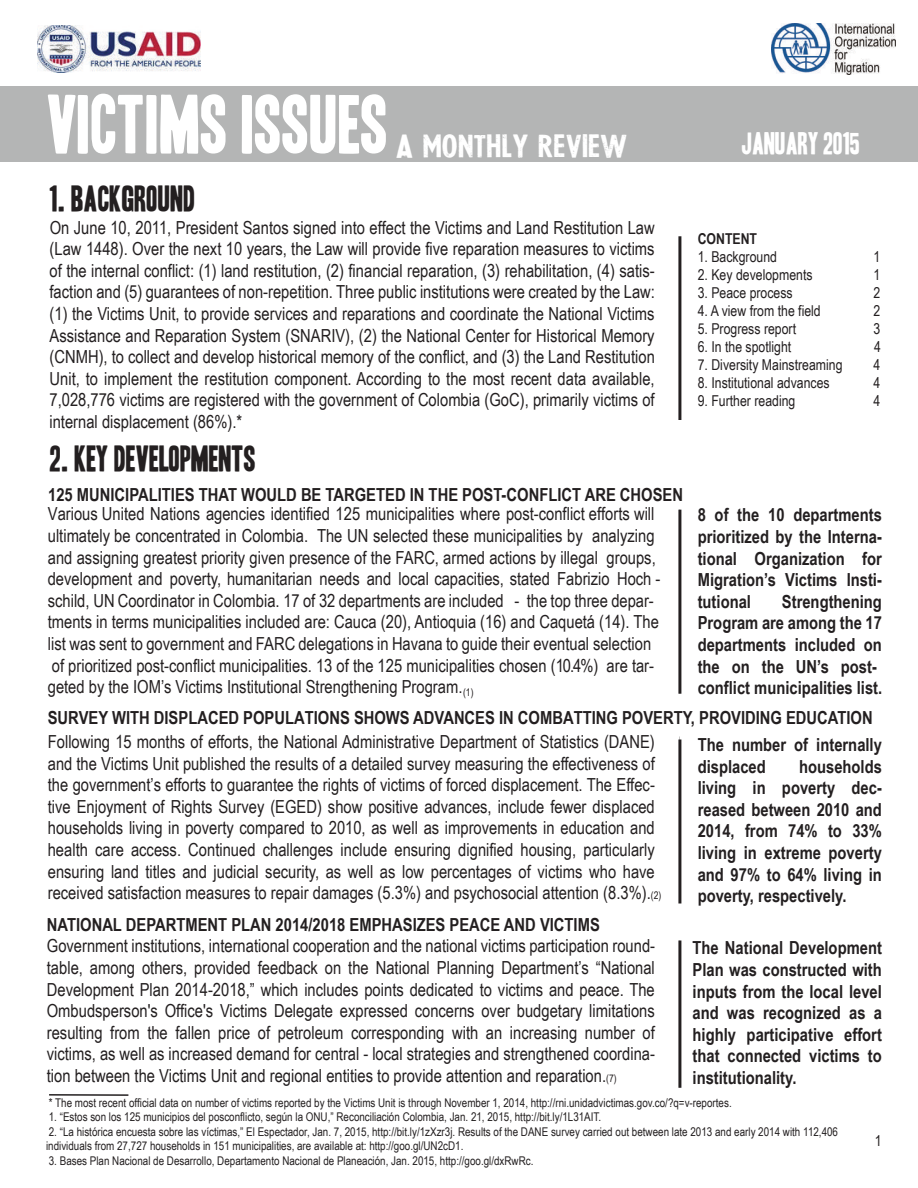
<style>
.page{position:relative;width:918px;height:1188px;background:#fff}
.page>*{position:absolute;margin:0;border:0;box-sizing:border-box;transform-origin:0 0}
.t1{font:72px "Headline One HPLHS";color:#fff}
.t2{font:31.5px "Headline One HPLHS";color:#231f20}
.t3{font:27px "La Presse";color:#fff}
.t4{font:27px "Headline One HPLHS";color:#fff}
.t5{font:18px/21.6px "Arial Narrow";color:#231f20;text-align:justify}
.t6{font:700 18px/21.6px "Arial Narrow";color:#231f20;text-align:justify}
.t7{font:15px "Arial Narrow";color:#231f20}
.t8{font:700 15px "Arial Narrow";color:#231f20}
.t9{font:12px/14.4px "Arial Narrow";color:#231f20}
.s1{font-size:10.5px}
</style>
<div class="page">
<div style="left:0;top:87px;width:918px;height:75px;background:#b4b5b5"></div>
<hr style="left:49px;top:1094px;width:79px;height:2px;background:#231f20">
<hr style="left:678px;top:236px;width:3px;height:184px;background:#231f20">
<img style="left:772px;top:24px;width:123px;height:50px">
<img style="left:38px;top:25px;width:163px;height:48px">
<hr style="left:678px;top:510px;width:3px;height:184px;background:#231f20">
<hr style="left:678px;top:740px;width:3px;height:164px;background:#231f20">
<hr style="left:678px;top:940px;width:3px;height:148px;background:#231f20">
<h1 class="t1" style="left:47px;top:90px;width:344px">VICTIMS ISSUES</h1>
<h3 class="t3" style="left:396px;top:129px;width:233px">A MONTHLY REVIEW</h3>
<h2 class="t2" style="left:50px;top:184px;width:147px">1. BACKGROUND</h2>
<p class="t5" style="left:50px;top:216px;width:607px">On June 10, 2011, President Santos signed into effect the Victims and Land Restitution Law (Law 1448). Over the next 10 years, the Law will provide five reparation measures to victims of the internal conflict: (1) land restitution, (2) financial reparation, (3) rehabilitation, (4) satis&shy;faction and (5) guarantees of non-repetition. Three public institutions were created by the Law: (1) the Victims Unit, to provide services and reparations and coordinate the National Victims Assistance and Reparation System (SNARIV), (2) the National Center for Historical Memory (CNMH), to collect and develop historical memory of the conflict, and (3) the Land Restitution Unit, to implement the restitution component. According to the most recent data available, 7,028,776 victims are registered with the government of Colombia (GoC), primarily victims of internal displacement (86%).*</p>
<h2 class="t2" style="left:50px;top:443px;width:208px">2. KEY DEVELOPMENTS</h2>
<p class="t6" style="left:48px;top:483px;width:636px">125 MUNICIPALITIES THAT WOULD BE TARGETED IN THE POST-CONFLICT ARE CHOSEN</p>
<h3 class="t4" style="left:742px;top:130px;width:120px">JANUARY 2015</h3>
<p class="t8" style="left:698px;top:227px;width:61px">CONTENT</p>
<p class="t7" style="left:698px;top:246px;width:81px">1. Background</p>
<p class="t7" style="left:873px;top:246px;width:8px">1</p>
<p class="t7" style="left:698px;top:264px;width:116px">2. Key developments</p>
<p class="t7" style="left:873px;top:264px;width:8px">1</p>
<p class="t7" style="left:698px;top:282px;width:97px">3. Peace process</p>
<p class="t7" style="left:873px;top:282px;width:8px">2</p>
<p class="t7" style="left:698px;top:300px;width:125px">4. A view from the field</p>
<p class="t7" style="left:873px;top:300px;width:8px">2</p>
<p class="t7" style="left:698px;top:318px;width:100px">5. Progress report</p>
<p class="t7" style="left:873px;top:318px;width:8px">3</p>
<p class="t7" style="left:698px;top:336px;width:95px">6. In the spotlight</p>
<p class="t7" style="left:874px;top:336px;width:8px">4</p>
<p class="t7" style="left:698px;top:354px;width:146px">7. Diversity Mainstreaming</p>
<p class="t7" style="left:873px;top:354px;width:8px">4</p>
<p class="t7" style="left:698px;top:372px;width:133px">8. Institutional advances</p>
<p class="t7" style="left:873px;top:372px;width:8px">4</p>
<p class="t7" style="left:698px;top:390px;width:99px">9. Further reading</p>
<p class="t7" style="left:873px;top:390px;width:8px">4</p>
<p class="t5" style="left:48px;top:503px;width:614px;text-align:left">Various United Nations agencies identified 125 municipalities where post-conflict efforts will ultimately be concentrated in Colombia. The UN selected these municipalities by analyzing and assigning greatest priority given presence of the FARC, armed actions by illegal groups, development and poverty, humanitarian needs and local capacities, stated Fabrizio Hoch - schild, UN Coordinator in Colombia. 17 of 32 departments are included - the top three depar&shy;tments in terms municipalities included are: Cauca (20), Antioquia (16) and Caquetá (14). The list was sent to government and FARC delegations in Havana to guide their eventual selection of prioritized post-conflict municipalities. 13 of the 125 municipalities chosen (10.4%) are tar&shy;geted by the IOM’s Victims Institutional Strengthening Program.<sub>(1)</sub></p>
<p class="t5" style="left:48px;top:730px;width:615px;text-align:left">Following 15 months of efforts, the National Administrative Department of Statistics (DANE) and the Victims Unit published the results of a detailed survey measuring the effectiveness of the government’s efforts to guarantee the rights of victims of forced displacement. The Effec&shy;tive Enjoyment of Rights Survey (EGED) show positive advances, include fewer displaced households living in poverty compared to 2010, as well as improvements in education and health care access. Continued challenges include ensuring dignified housing, particularly ensuring land titles and judicial security, as well as low percentages of victims who have received satisfaction measures to repair damages (5.3%) and psychosocial attention (8.3%).<span class="s1">(2)</span></p>
<p class="t6" style="left:47px;top:913px;width:555px">NATIONAL DEPARTMENT PLAN 2014/2018 EMPHASIZES PEACE AND VICTIMS</p>
<p class="t5" style="left:47px;top:935px;width:610px">Government institutions, international cooperation and the national victims participation round&shy;table, among others, provided feedback on the National Planning Department’s “National Development Plan 2014-2018,” which includes points dedicated to victims and peace. The Ombudsperson's Office's Victims Delegate expressed concerns over budgetary limitations resulting from the fallen price of petroleum corresponding with an increasing number of victims, as well as increased demand for central - local strategies and strengthened coordina&shy;tion between the Victims Unit and regional entities to provide attention and reparation.<span class="s1">(7)</span></p>
<p class="t6" style="left:698px;top:503px;width:186px">8 of the 10 departments prioritized by the Interna&shy;tional Organization for Migration’s Victims Insti&shy;tutional</p>
<p class="t6" style="left:698px;top:590px;width:186px;text-align:left;text-indent:84px">Strengthening<br>Program are among the 17 departments included on the on the UN’s post&shy;conflict municipalities list.</p>
<p class="t6" style="left:48px;top:706px;width:826px">SURVEY WITH DISPLACED POPULATIONS SHOWS ADVANCES IN COMBATTING POVERTY, PROVIDING EDUCATION</p>
<p class="t6" style="left:698px;top:733px;width:186px">The number of internally displaced</p>
<p class="t6" style="left:698px;top:755px;width:186px;text-indent:101px">households living in poverty dec&shy;reased between 2010 and 2014, from 74% to 33% living in extreme poverty and 97% to 64% living in poverty, respectively.</p>
<p class="t6" style="left:693px;top:936px;width:191px">The National Development Plan was constructed with inputs from the local level and was recognized as a highly participative effort that connected victims to institutionality.</p>
<p class="t9" style="left:49px;top:1095px;width:684px">* The most recent official data on number of victims reported by the Victims Unit is through November 1, 2014, http://rni.unidadvictimas.gov.co/?q=v-reportes.</p>
<p class="t9" style="left:49px;top:1110px;width:554px">1. “Estos son los 125 municipios del posconflicto, según la ONU,” Reconciliación Colombia, Jan. 21, 2015, http://bit.ly/1L31AIT.</p>
<p class="t9" style="left:46px;top:1124px;width:794px">2. “La histórica encuesta sobre las víctimas,” El Espectador, Jan. 7, 2015, http://bit.ly/1zXzr3j. Results of the DANE survey carried out between late 2013 and early 2014 with 112,406 individuals from 27,727 households in 151 municipalities, are available at: http://goo.gl/UN2cD1.</p>
<p class="t9" style="left:49px;top:1153px;width:486px">3. Bases Plan Nacional de Desarrollo, Departamento Nacional de Planeación, Jan. 2015, http://goo.gl/dxRwRc.</p>
<p class="t7" style="left:875px;top:1130px;width:8px">1</p>
</div>
